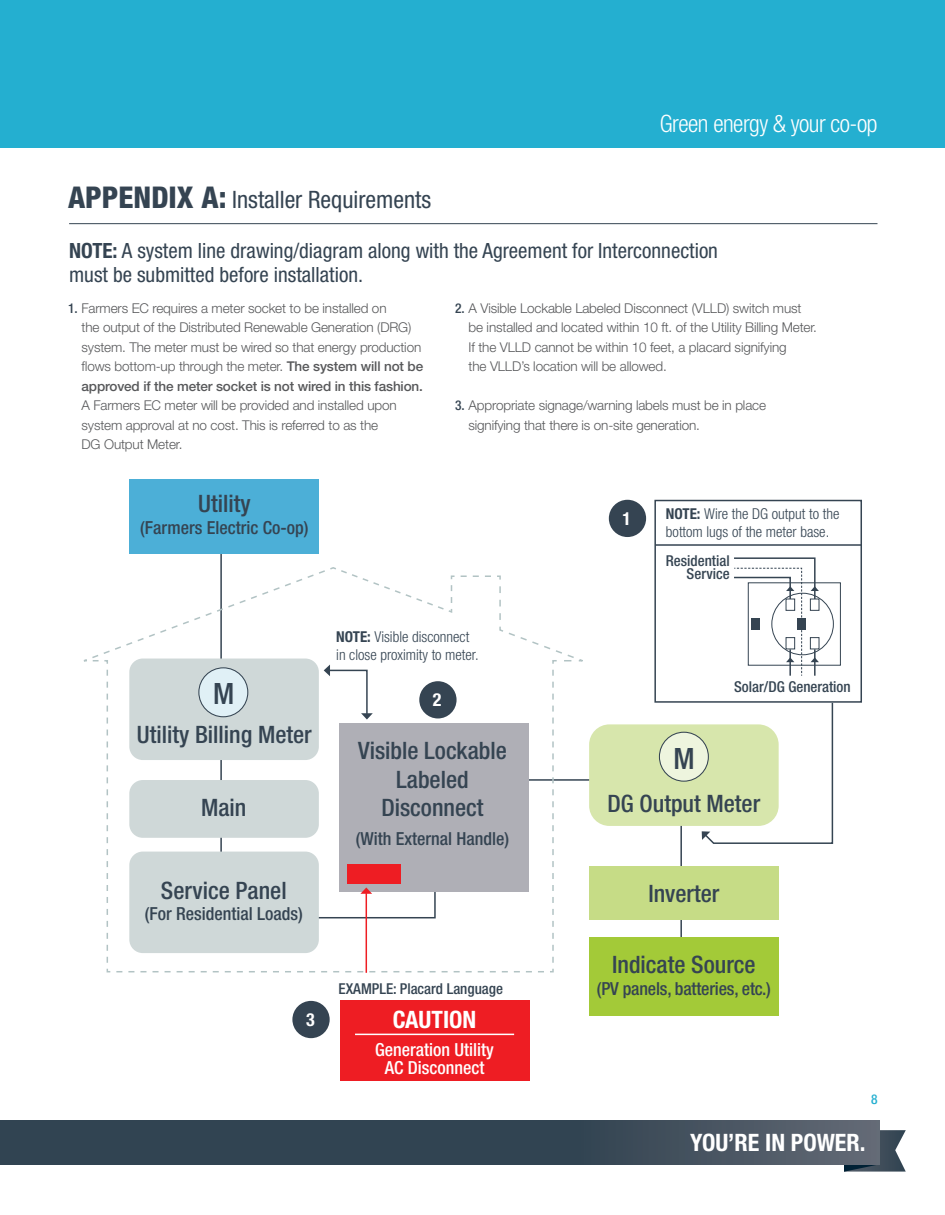
<style>
.page{position:relative;width:945px;height:1215px;background:#fff}
.page>*{position:absolute;margin:0;border:0;box-sizing:border-box;transform-origin:0 0}
.t1{font:500 condensed 29.4px "Helvetica Neue LT Std";color:#354452}
.t2{font:500 condensed 24px/28.5px "Helvetica Neue LT Std";color:#354452;text-align:center}
.t3{font:condensed 24px "Helvetica Neue LT Std";color:#354452}
.t4{font:300 condensed 24px "Helvetica Neue LT Std";letter-spacing:-.02em;color:#fff}
.t5{font:700 condensed 24px "Helvetica Neue LT Std";color:#fff}
.t6{font:condensed 21px/24px "Helvetica Neue LT Std";color:#354452}
.t7{font:500 condensed 18px "Helvetica Neue LT Std";color:#354452}
.t8{font:500 condensed 18px/18px "Helvetica Neue LT Std";color:#fff;text-align:center}
.t9{font:700 condensed 18px "Helvetica Neue LT Std";color:#fff}
.t10{font:300 condensed 15px/18px "Helvetica Neue LT Std";color:#354452}
.t11{font:500 condensed 15px/13.5px "Helvetica Neue LT Std";color:#354452;text-align:right}
.t12{font:300 13.5px/19.5px "Helvetica Neue LT Std";letter-spacing:-.01em;color:#57585a}
.t13{font:500 condensed 13.5px "Helvetica Neue LT Std";color:#24afd0}
.s1{font-weight:800;font-size:30px}
.s2{font-weight:700}
.s3{font-weight:500;font-stretch:condensed;color:#354452}
.s4{font-weight:500}
</style>
<div class="page">
<div style="left:0;top:0;width:945px;height:148px;background:#24afd0"></div>
<hr style="left:69px;top:223px;width:808px;height:1px;background:#354452">
<hr style="left:220px;top:545px;width:2px;height:325px;background:#354452">
<hr style="left:680px;top:821px;width:2px;height:149px;background:#354452">
<svg style="left:83px;top:566px;width:508px;height:407px"></svg>
<div style="left:129px;top:479px;width:190px;height:75px;background:#4cafd7"></div>
<div style="left:340px;top:723px;width:189px;height:169px;background:#afafb6"></div>
<div style="left:589px;top:724px;width:190px;height:102px;background:#d7e6ac;border-radius:20px"></div>
<div style="left:659px;top:732px;width:49px;height:49px;background:#eef5de;border-radius:50%"></div>
<div style="left:659px;top:732px;width:50px;height:50px;border:1px solid #354452;border-radius:50%"></div>
<div style="left:589px;top:866px;width:190px;height:54px;background:#c6dc86"></div>
<div style="left:589px;top:937px;width:190px;height:79px;background:#a3ca38"></div>
<div style="left:340px;top:1001px;width:189px;height:80px;background:#ee1d23"></div>
<hr style="left:355px;top:1034px;width:159px;height:1px;background:#fff">
<hr style="left:366px;top:893px;width:1px;height:80px;background:#ee1d23">
<div style="left:654px;top:500px;width:208px;height:203px;border:2px solid #354452"></div>
<hr style="left:655px;top:544px;width:206px;height:2px;background:#354452">
<div style="left:748px;top:582px;width:93px;height:84px;border:1px solid #354452"></div>
<svg style="left:734px;top:557px;width:85px;height:119px"></svg>
<svg style="left:702px;top:701px;width:132px;height:143px"></svg>
<div style="left:609px;top:500px;width:37px;height:37px;background:#354452;border-radius:50%"></div>
<div style="left:292px;top:1001px;width:38px;height:37px;background:#354452;border-radius:50%"></div>
<svg style="left:419px;top:681px;width:38px;height:37px"></svg>
<svg style="left:90px;top:568px;width:362px;height:395px"></svg>
<svg style="left:844px;top:1130px;width:62px;height:42px"></svg>
<svg style="left:0;top:1121px;width:879px;height:43px;background:#394a57"></svg>
<h2 class="t4" style="left:660px;top:109px;width:219px">Green energy &amp; your co-op</h2>
<h2 class="t3" style="left:68px;top:185px;width:365px"><span class="s1">APPENDIX A:</span> Installer Requirements</h2>
<h3 class="t6" style="left:69px;top:238px;width:650px"><span class="s2">NOTE:</span> A system line drawing/diagram along with the Agreement for Interconnection must be submitted before installation.</h3>
<p class="t12" style="left:82px;top:298px;width:343px;text-indent:-14px"><span class="s3">1.</span> Farmers EC requires a meter socket to be installed on<br>the output of the Distributed Renewable Generation (DRG) system. The meter must be wired so that energy production flows bottom-up through the meter. <span class="s4">The system will not be approved if the meter socket is not wired in this fashion.</span></p>
<p class="t12" style="left:82px;top:395px;width:317px">A Farmers EC meter will be provided and installed upon system approval at no cost. This is referred to as the<br>DG Output Meter.</p>
<h2 class="t2" style="left:198px;top:489px;width:54px">Utility</h2>
<h3 class="t7" style="left:140px;top:517px;width:170px">(Farmers Electric Co-op)</h3>
<p class="t12" style="left:469px;top:298px;width:350px;text-indent:-14px"><span class="s3">2.</span> A Visible Lockable Labeled Disconnect (VLLD) switch must be installed and located within 10 ft. of the Utility Billing Meter.<br>If the VLLD cannot be within 10 feet, a placard signifying<br>the VLLD’s location will be allowed.</p>
<p class="t12" style="left:469px;top:395px;width:299px;text-indent:-14px"><span class="s3">3.</span> Appropriate signage/warning labels must be in place signifying that there is on-site generation.</p>
<h3 class="t9" style="left:623px;top:508px;width:10px">1</h3>
<p class="t10" style="left:666px;top:505px;width:175px"><span class="s2">NOTE:</span> Wire the DG output to the bottom lugs of the meter base.</p>
<p class="t11" style="left:666px;top:554px;width:65px">Residential<br>Service</p>
<p class="t10" style="left:336px;top:627px;width:144px"><span class="s2">NOTE:</span> Visible disconnect in close proximity to meter.</p>
<h1 class="t1" style="left:213px;top:676px;width:23px">M</h1>
<h3 class="t9" style="left:433px;top:689px;width:10px">2</h3>
<p class="t11" style="left:734px;top:680px;width:118px">Solar/DG Generation</p>
<h2 class="t2" style="left:137px;top:720px;width:177px">Utility Billing Meter</h2>
<h2 class="t2" style="left:201px;top:793px;width:47px">Main</h2>
<h2 class="t2" style="left:358px;top:736px;width:150px">Visible Lockable<br>Labeled<br>Disconnect</h2>
<h3 class="t7" style="left:356px;top:827px;width:155px">(With External Handle)</h3>
<h1 class="t1" style="left:674px;top:741px;width:23px">M</h1>
<h2 class="t2" style="left:607px;top:789px;width:154px">DG Output Meter</h2>
<h2 class="t2" style="left:161px;top:876px;width:127px">Service Panel</h2>
<h3 class="t7" style="left:145px;top:903px;width:159px">(For Residential Loads)</h3>
<h2 class="t2" style="left:648px;top:879px;width:73px">Inverter</h2>
<p class="t11" style="left:339px;top:982px;width:166px">EXAMPLE: Placard Language</p>
<h2 class="t2" style="left:612px;top:950px;width:145px">Indicate Source</h2>
<h3 class="t7" style="left:597px;top:978px;width:176px">(PV panels, batteries, etc.)</h3>
<h3 class="t9" style="left:306px;top:1009px;width:10px">3</h3>
<h2 class="t5" style="left:393px;top:1005px;width:85px">CAUTION</h2>
<h3 class="t8" style="left:375px;top:1041px;width:120px">Generation Utility<br>AC Disconnect</h3>
<p class="t13" style="left:871px;top:1091px;width:8px">8</p>
<h2 class="t5" style="left:690px;top:1128px;width:177px">YOU’RE IN POWER.</h2>
</div>
